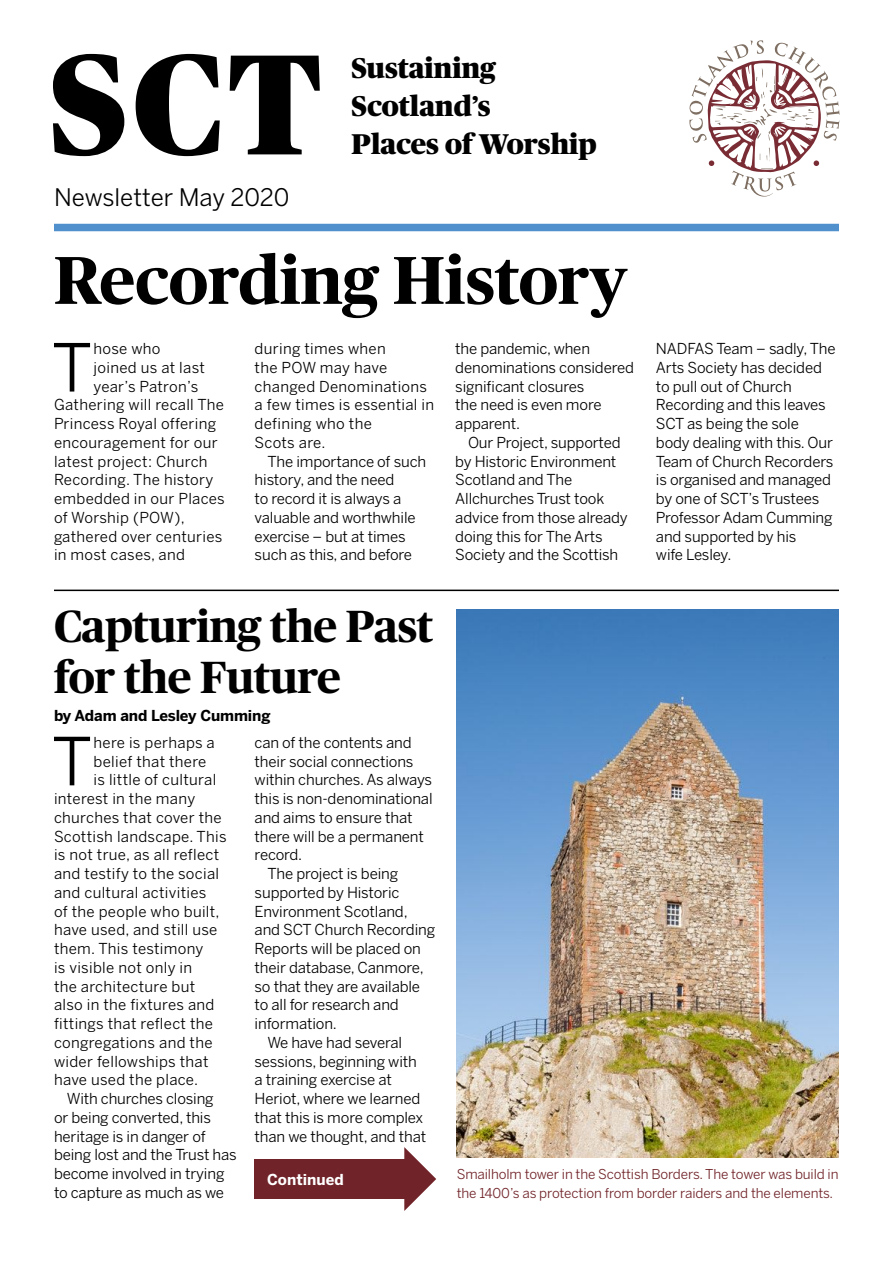
<style>
.page{position:relative;width:893px;height:1263px;background:#fff}
.page>*{position:absolute;margin:0;border:0;box-sizing:border-box;transform-origin:0 0}
.t1{font:900 142.5px "Publico";color:#000}
.t2{font:700 67.5px "Publico";color:#000}
.t3{font:65.7px "Benton Sans";color:#000}
.t4{font:700 45px/51px "Publico";letter-spacing:-.01em;color:#000}
.t5{font:900 28.5px/38.1px "Publico";color:#000}
.t6{font:24px "Benton Sans";letter-spacing:-.005em;color:#000}
.t7{font:15px/18.8px "Benton Sans";letter-spacing:-.01em;color:#000}
.t8{font:15px/18.8px "Benton Sans";letter-spacing:.02em;color:#000}
.t9{font:15px "Benton Sans";letter-spacing:.015em;color:#000}
.t10{font:700 15px "Benton Sans";letter-spacing:-.01em;color:#000}
.t11{font:700 15px "Benton Sans";color:#fff}
.t12{font:13.5px/18.8px "Benton Sans";letter-spacing:-.01em;color:#702328}
</style>
<div class="page">
<svg style="left:689px;top:40px;width:151px;height:157px"></svg>
<div style="left:54px;top:224px;width:785px;height:7px;background:#5091cd"></div>
<hr style="left:54px;top:590px;width:785px;height:1px;background:#000">
<img style="left:457px;top:609px;width:382px;height:548px">
<svg style="left:404px;top:1147px;width:32px;height:64px"></svg>
<div style="left:255px;top:1159px;width:157px;height:40px;background:#702328"></div>
<h1 class="t1" style="left:50px;top:25px;width:273px">SCT</h1>
<h3 class="t6" style="left:54px;top:183px;width:237px">Newsletter May 2020</h3>
<h3 class="t5" style="left:351px;top:49px;width:146px">Sustaining<br>Scotland’s</h3>
<h3 class="t5" style="left:351px;top:125px;width:247px">Places of Worship</h3>
<h2 class="t2" style="left:54px;top:243px;width:575px">Recording History</h2>
<h3 class="t3" style="left:52px;top:329px;width:42px">T</h3>
<p class="t7" style="left:94px;top:339px;width:68px">hose who</p>
<p class="t8" style="left:94px;top:358px;width:113px">joined us at last</p>
<p class="t9" style="left:94px;top:377px;width:106px">year’s Patron’s</p>
<p class="t8" style="left:54px;top:395px;width:172px">Gathering will recall The</p>
<p class="t9" style="left:54px;top:415px;width:164px">Princess Royal offering</p>
<p class="t8" style="left:54px;top:433px;width:165px">encouragement for our</p>
<p class="t8" style="left:54px;top:452px;width:155px">latest project: Church</p>
<p class="t8" style="left:54px;top:470px;width:161px">Recording. The history</p>
<p class="t8" style="left:54px;top:489px;width:172px">embedded in our Places</p>
<p class="t8" style="left:54px;top:508px;width:132px">of Worship (POW),</p>
<p class="t8" style="left:54px;top:527px;width:170px">gathered over centuries</p>
<p class="t9" style="left:54px;top:546px;width:133px">in most cases, and</p>
<p class="t8" style="left:255px;top:339px;width:181px">during times when<br>the POW may have changed Denominations a few times is essential in defining who the<br>Scots are.</p>
<p class="t7" style="left:255px;top:452px;width:173px;text-indent:13px">The importance of such history, and the need<br>to record it is always a valuable and worthwhile exercise – but at times such as this, and before</p>
<h3 class="t4" style="left:54px;top:600px;width:381px">Capturing the Past for the Future</h3>
<p class="t10" style="left:54px;top:707px;width:218px">by Adam and Lesley Cumming</p>
<p class="t7" style="left:455px;top:339px;width:180px">the pandemic, when denominations considered significant closures<br>the need is even more apparent.</p>
<p class="t7" style="left:455px;top:433px;width:174px;text-indent:13px">Our Project, supported by Historic Environment<br>Scotland and The<br>Allchurches Trust took advice from those already doing this for The Arts<br>Society and the Scottish</p>
<p class="t7" style="left:656px;top:339px;width:181px">NADFAS Team – sadly, The<br>Arts Society has decided to pull out of Church<br>Recording and this leaves<br>SCT as being the sole body dealing with this. Our<br>Team of Church Recorders is organised and managed by one of SCT’s Trustees<br>Professor Adam Cumming and supported by his<br>wife Lesley.</p>
<h3 class="t3" style="left:52px;top:723px;width:42px">T</h3>
<p class="t8" style="left:94px;top:733px;width:123px">here is perhaps a</p>
<p class="t8" style="left:94px;top:752px;width:114px">belief that there</p>
<p class="t8" style="left:94px;top:770px;width:124px">is little of cultural</p>
<p class="t8" style="left:54px;top:789px;width:143px">interest in the many</p>
<p class="t8" style="left:54px;top:808px;width:169px">churches that cover the</p>
<p class="t8" style="left:54px;top:827px;width:174px">Scottish landscape. This</p>
<p class="t8" style="left:54px;top:845px;width:167px">is not true, as all reflect</p>
<p class="t8" style="left:54px;top:864px;width:167px">and testify to the social</p>
<p class="t8" style="left:54px;top:883px;width:154px">and cultural activities</p>
<p class="t8" style="left:54px;top:902px;width:167px">of the people who built,</p>
<p class="t8" style="left:54px;top:920px;width:165px">have used, and still use</p>
<p class="t8" style="left:54px;top:939px;width:151px">them. This testimony</p>
<p class="t8" style="left:54px;top:958px;width:140px">is visible not only in</p>
<p class="t8" style="left:54px;top:977px;width:143px">the architecture but</p>
<p class="t8" style="left:54px;top:995px;width:162px">also in the fixtures and</p>
<p class="t8" style="left:54px;top:1014px;width:161px">fittings that reflect the</p>
<p class="t8" style="left:54px;top:1033px;width:160px">congregations and the</p>
<p class="t8" style="left:54px;top:1052px;width:156px">wider fellowships that</p>
<p class="t8" style="left:54px;top:1070px;width:146px">have used the place.</p>
<p class="t7" style="left:67px;top:1089px;width:148px">With churches closing</p>
<p class="t7" style="left:54px;top:1108px;width:158px">or being converted, this</p>
<p class="t7" style="left:54px;top:1127px;width:153px">heritage is in danger of</p>
<p class="t7" style="left:54px;top:1145px;width:184px">being lost and the Trust has</p>
<p class="t7" style="left:54px;top:1164px;width:172px">become involved in trying</p>
<p class="t7" style="left:54px;top:1183px;width:172px">to capture as much as we</p>
<p class="t7" style="left:255px;top:733px;width:159px">can of the contents and</p>
<p class="t7" style="left:255px;top:752px;width:160px">their social connections</p>
<p class="t7" style="left:255px;top:770px;width:179px">within churches. As always</p>
<p class="t7" style="left:255px;top:789px;width:179px">this is non-denominational</p>
<p class="t7" style="left:255px;top:808px;width:159px">and aims to ensure that</p>
<p class="t7" style="left:255px;top:827px;width:171px">there will be a permanent</p>
<p class="t7" style="left:255px;top:845px;width:49px">record.</p>
<p class="t7" style="left:267px;top:864px;width:132px">The project is being</p>
<p class="t7" style="left:255px;top:883px;width:146px">supported by Historic</p>
<p class="t7" style="left:255px;top:902px;width:155px">Environment Scotland,</p>
<p class="t7" style="left:255px;top:920px;width:182px">and SCT Church Recording</p>
<p class="t7" style="left:255px;top:939px;width:168px">Reports will be placed on</p>
<p class="t7" style="left:255px;top:958px;width:171px">their database, Canmore,</p>
<p class="t7" style="left:255px;top:977px;width:167px">so that they are available</p>
<p class="t7" style="left:255px;top:995px;width:146px">to all for research and</p>
<p class="t7" style="left:255px;top:1014px;width:84px">information.</p>
<p class="t7" style="left:267px;top:1033px;width:136px">We have had several</p>
<p class="t7" style="left:255px;top:1052px;width:164px">sessions, beginning with</p>
<p class="t7" style="left:255px;top:1070px;width:139px">a training exercise at</p>
<p class="t7" style="left:255px;top:1089px;width:167px">Heriot, where we learned</p>
<p class="t7" style="left:255px;top:1108px;width:170px">that this is more complex</p>
<p class="t7" style="left:255px;top:1127px;width:173px">than we thought, and that</p>
<p class="t11" style="left:267px;top:1170px;width:78px">Continued</p>
<p class="t12" style="left:457px;top:1165px;width:383px">Smailholm tower in the Scottish Borders. The tower was build in the 1400’s as protection from border raiders and the elements.</p>
</div>
